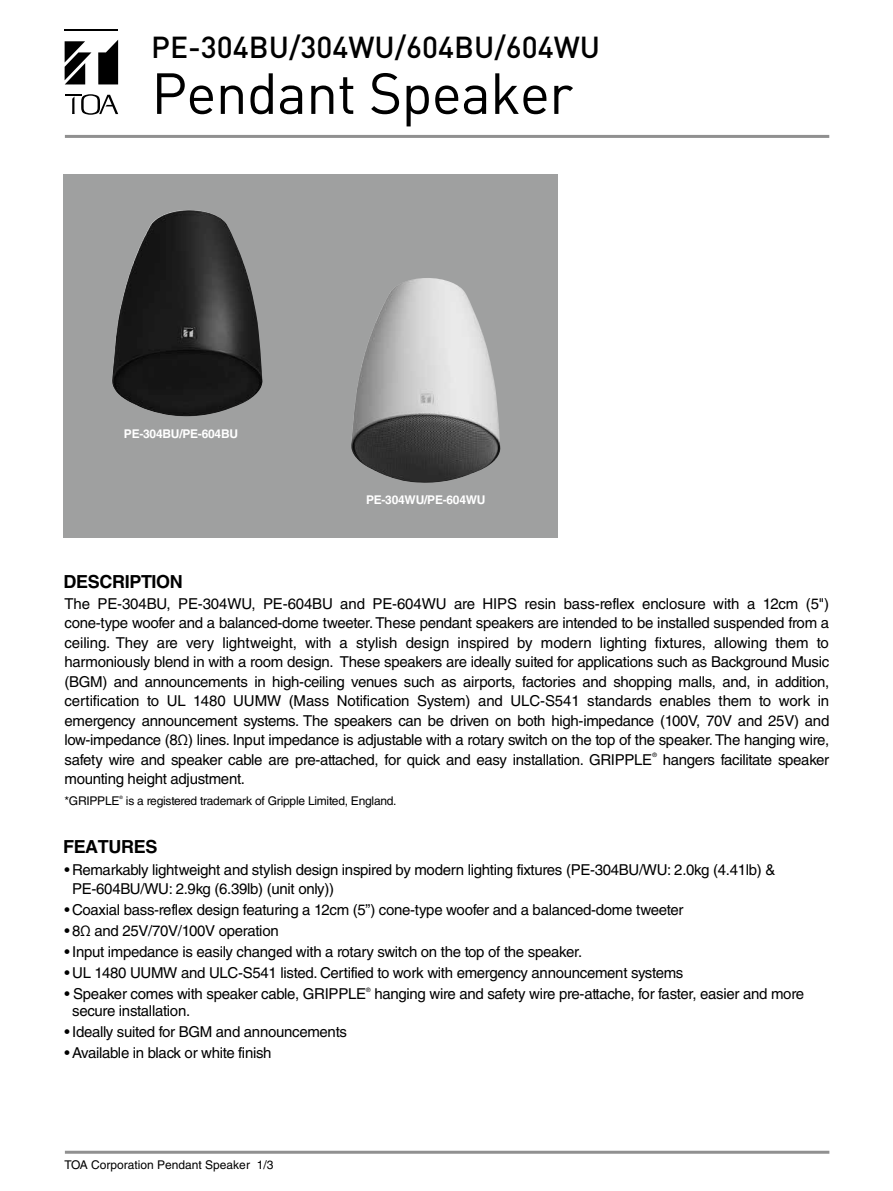
<style>
.page{position:relative;width:893px;height:1191px;background:#fff}
.page>*{position:absolute;margin:0;border:0;box-sizing:border-box;transform-origin:0 0}
.t1{font:57px "DINOT";letter-spacing:-.015em;color:#000}
.t2{font:500 30px "DINOT";color:#000}
.t3{font:700 18px "Helvetica LT Std";letter-spacing:-.02em;color:#000}
.t4{font:15px/19.5px "Helvetica LT Std";letter-spacing:-.02em;color:#000;text-align:justify}
.t5{font:12px "Helvetica LT Std";letter-spacing:-.02em;color:#000}
.t6{font:700 12px "Helvetica LT Std";letter-spacing:-.02em;color:#fff}
.t7{font:12px "Helvetica LT Std";color:#000}
.t8{font:6px "Helvetica LT Std";color:#000}
.t9{font:4.5px "Helvetica LT Std";color:#000}
</style>
<div class="page">
<div style="left:63px;top:174px;width:495px;height:363px;background:#9fa0a0"></div>
<hr style="left:65px;top:29px;width:53px;height:2px;background:#000">
<svg style="left:65px;top:41px;width:26px;height:44px"></svg>
<svg style="left:98px;top:40px;width:20px;height:44px"></svg>
<svg style="left:65px;top:94px;width:53px;height:21px"></svg>
<img style="left:112px;top:210px;width:151px;height:207px">
<img style="left:351px;top:278px;width:150px;height:205px">
<hr style="left:65px;top:135px;width:764px;height:3px;background:#909090">
<hr style="left:65px;top:1150px;width:764px;height:3px;background:#909090">
<h2 class="t2" style="left:151px;top:28px;width:450px">PE-304BU/304WU/604BU/604WU</h2>
<h1 class="t1" style="left:151px;top:58px;width:423px">Pendant Speaker</h1>
<p class="t6" style="left:124px;top:426px;width:116px">PE-304BU/PE-604BU</p>
<p class="t3" style="left:64px;top:570px;width:121px">DESCRIPTION</p>
<p class="t6" style="left:366px;top:493px;width:121px">PE-304WU/PE-604WU</p>
<p class="t4" style="left:64px;top:594px;width:766px">The PE-304BU, PE-304WU, PE-604BU and PE-604WU are HIPS resin bass-reflex enclosure with a 12cm (5") cone-type woofer and a balanced-dome tweeter. These pendant speakers are intended to be installed suspended from a ceiling. They are very lightweight, with a stylish design inspired by modern lighting fixtures, allowing them to harmoniously blend in with a room design. These speakers are ideally suited for applications such as Background Music (BGM) and announcements in high-ceiling venues such as airports, factories and shopping malls, and, in addition, certification to UL 1480 UUMW (Mass Notification System) and ULC-S541 standards enables them to work in emergency announcement systems. The speakers can be driven on both high-impedance (100V, 70V and 25V) and low-impedance (8Ω) lines. Input impedance is adjustable with a rotary switch on the top of the speaker. The hanging wire, safety wire and speaker cable are pre-attached, for quick and easy installation. GRIPPLE</p>
<p class="t8" style="left:652px;top:752px;width:6px">®</p>
<p class="t4" style="left:663px;top:750px;width:168px">hangers facilitate speaker</p>
<p class="t4" style="left:64px;top:769px;width:182px">mounting height adjustment.</p>
<p class="t5" style="left:64px;top:794px;width:57px">*GRIPPLE</p>
<p class="t9" style="left:120px;top:795px;width:5px">®</p>
<p class="t5" style="left:126px;top:794px;width:272px">is a registered trademark of Gripple Limited, England.</p>
<p class="t3" style="left:63px;top:836px;width:96px">FEATURES</p>
<p class="t4" style="left:72px;top:859px;width:705px;text-indent:-8px">• Remarkably lightweight and stylish design inspired by modern lighting fixtures (PE-304BU/WU: 2.0kg (4.41lb) &amp;<br>PE-604BU/WU: 2.9kg (6.39lb) (unit only))</p>
<p class="t4" style="left:64px;top:900px;width:621px">• Coaxial bass-reflex design featuring a 12cm (5”) cone-type woofer and a balanced-dome tweeter</p>
<p class="t4" style="left:64px;top:921px;width:216px">• 8Ω and 25V/70V/100V operation</p>
<p class="t4" style="left:64px;top:942px;width:519px">• Input impedance is easily changed with a rotary switch on the top of the speaker.</p>
<p class="t4" style="left:64px;top:963px;width:620px">• UL 1480 UUMW and ULC-S541 listed. Certified to work with emergency announcement systems</p>
<p class="t4" style="left:64px;top:984px;width:303px">• Speaker comes with speaker cable, GRIPPLE</p>
<p class="t8" style="left:366px;top:986px;width:6px">®</p>
<p class="t4" style="left:374px;top:984px;width:431px">hanging wire and safety wire pre-attache, for faster, easier and more</p>
<p class="t4" style="left:72px;top:1000px;width:120px">secure installation.</p>
<p class="t4" style="left:64px;top:1021px;width:284px">• Ideally suited for BGM and announcements</p>
<p class="t4" style="left:64px;top:1042px;width:209px">• Available in black or white finish</p>
<p class="t7" style="left:64px;top:1158px;width:210px">TOA Corporation Pendant Speaker 1/3</p>
</div>
